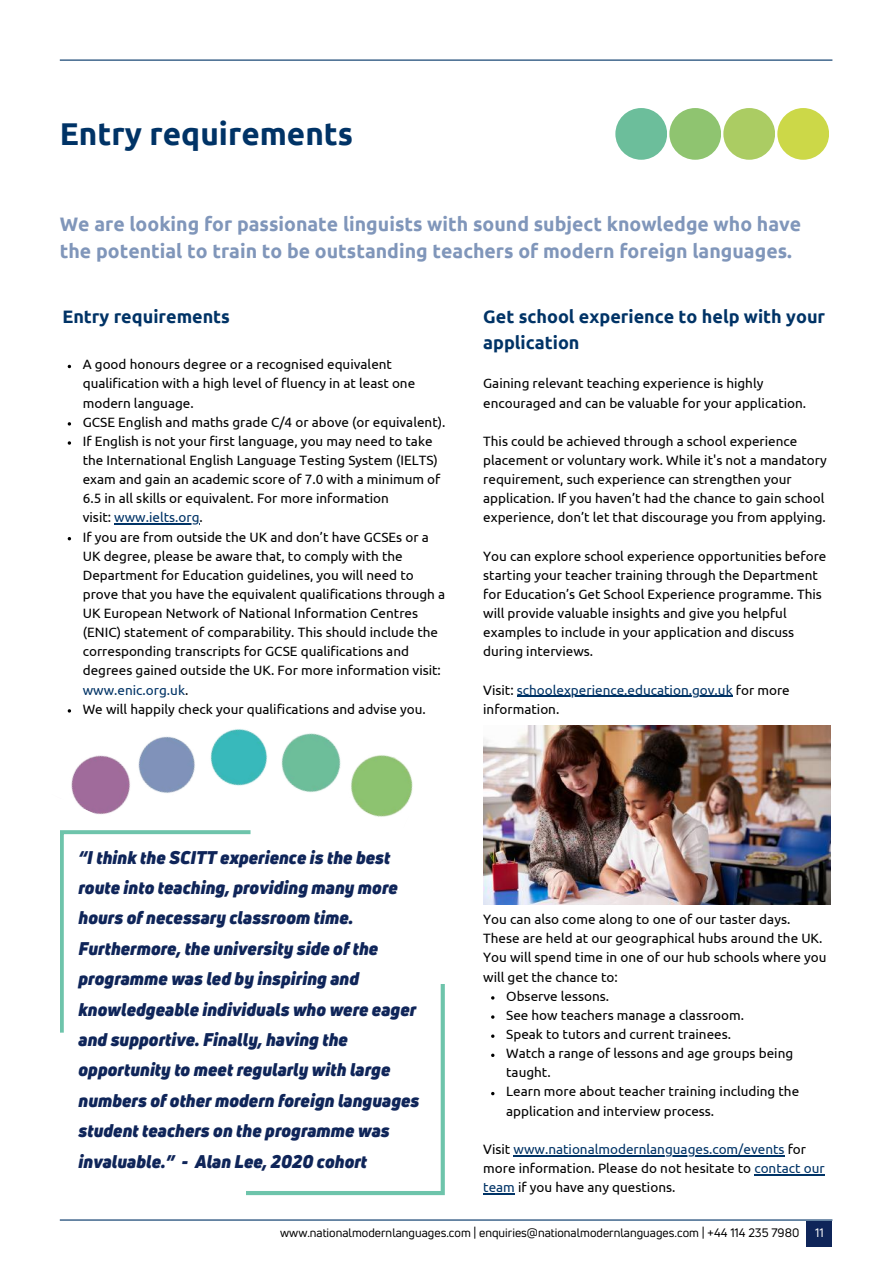
<style>
.page{position:relative;width:894px;height:1264px;background:#fff}
.page>*{position:absolute;margin:0;border:0;box-sizing:border-box;transform-origin:0 0}
.t1{font:700 31.5px "Ubuntu";color:#036}
.t2{font:700 19.5px/27px "Ubuntu";color:#8096ba}
.t3{font:italic 900 18px/30.3px "Uni Neue";color:#0f2559}
.t4{font:700 18px/25.8px "Ubuntu";color:#036}
.t5{font:13.5px/19.2px "Ubuntu";color:#000}
.t6{font:13.5px/19.2px "Ubuntu";color:#036}
.t7{font:12px "Uni Neue";color:#000}
.t8{font:12px "Uni Neue";color:#fff}
.s1{color:#036}
.s2{color:#000}
</style>
<div class="page">
<hr style="left:60px;top:60px;width:772px;height:1px;background:#036">
<hr style="left:516px;top:695px;width:216px;height:1px;background:#036">
<hr style="left:513px;top:1154px;width:271px;height:1px;background:#036">
<hr style="left:754px;top:1173px;width:70px;height:2px;background:#036">
<hr style="left:483px;top:1193px;width:31px;height:1px;background:#036">
<div style="left:615px;top:108px;width:52px;height:52px;background:#6cbe9b;border-radius:50%"></div>
<div style="left:669px;top:108px;width:52px;height:52px;background:#8fc470;border-radius:50%"></div>
<div style="left:777px;top:108px;width:51px;height:52px;background:#ccd848;border-radius:50%"></div>
<div style="left:723px;top:108px;width:51px;height:52px;background:#abcc63;border-radius:50%"></div>
<svg style="left:60px;top:932px;width:384px;height:263px"></svg>
<hr style="left:60px;top:1219px;width:772px;height:1px;background:#036">
<div style="left:806px;top:1220px;width:26px;height:26px;background:#0f2559"></div>
<img style="left:483px;top:725px;width:346px;height:179px">
<img style="left:60px;top:441px;width:353px;height:491px">
<h1 class="t1" style="left:60px;top:115px;width:295px">Entry requirements</h1>
<h2 class="t2" style="left:60px;top:210px;width:742px">We are looking for passionate linguists with sound subject knowledge who have the potential to train to be outstanding teachers of modern foreign languages.</h2>
<h3 class="t4" style="left:62px;top:304px;width:169px">Entry requirements</h3>
<h3 class="t4" style="left:483px;top:304px;width:343px">Get school experience to help with your application</h3>
<p class="t5" style="left:83px;top:355px;width:364px">A good honours degree or a recognised equivalent qualification with a high level of fluency in at least one modern language.<br>GCSE English and maths grade C/4 or above (or equivalent).<br>If English is not your first language, you may need to take the International English Language Testing System (IELTS) exam and gain an academic score of 7.0 with a minimum of 6.5 in all skills or equivalent. For more information<br>visit: <span class="s1">www.ielts.org</span>.<br>If you are from outside the UK and don’t have GCSEs or a UK degree, please be aware that, to comply with the Department for Education guidelines, you will need to prove that you have the equivalent qualifications through a UK European Network of National Information Centres (ENIC) statement of comparability. This should include the corresponding transcripts for GCSE qualifications and degrees gained outside the UK. For more information visit: <span class="s1">www.enic.org.uk</span>.<br>We will happily check your qualifications and advise you.</p>
<p class="t5" style="left:483px;top:374px;width:324px">Gaining relevant teaching experience is highly encouraged and can be valuable for your application.</p>
<p class="t5" style="left:483px;top:431px;width:345px">This could be achieved through a school experience placement or voluntary work. While it's not a mandatory requirement, such experience can strengthen your application. If you haven’t had the chance to gain school experience, don’t let that discourage you from applying.</p>
<p class="t5" style="left:483px;top:546px;width:344px">You can explore school experience opportunities before starting your teacher training through the Department for Education’s Get School Experience programme. This will provide valuable insights and give you helpful examples to include in your application and discuss during interviews.</p>
<p class="t6" style="left:483px;top:680px;width:308px"><span class="s2">Visit:</span> schoolexperience.education.gov.uk <span class="s2">for more information.</span></p>
<p class="t3" style="left:78px;top:841px;width:342px">“I think the SCITT experience is the best route into teaching, providing many more hours of necessary classroom time.<br>Furthermore, the university side of the programme was led by inspiring and knowledgeable individuals who were eager and supportive. Finally, having the opportunity to meet regularly with large numbers of other modern foreign languages student teachers on the programme was invaluable.” - Alan Lee, 2020 cohort</p>
<p class="t5" style="left:483px;top:909px;width:308px">You can also come along to one of our taster days.</p>
<p class="t5" style="left:483px;top:928px;width:340px">These are held at our geographical hubs around the UK.</p>
<p class="t5" style="left:483px;top:947px;width:345px">You will spend time in one of our hub schools where you</p>
<p class="t5" style="left:483px;top:967px;width:136px">will get the chance to:</p>
<p class="t5" style="left:506px;top:986px;width:105px">Observe lessons.</p>
<p class="t5" style="left:506px;top:1005px;width:239px">See how teachers manage a classroom.</p>
<p class="t5" style="left:506px;top:1024px;width:226px">Speak to tutors and current trainees.</p>
<p class="t5" style="left:506px;top:1043px;width:288px">Watch a range of lessons and age groups being</p>
<p class="t5" style="left:506px;top:1062px;width:46px">taught.</p>
<p class="t5" style="left:506px;top:1081px;width:294px">Learn more about teacher training including the</p>
<p class="t5" style="left:506px;top:1100px;width:209px">application and interview process.</p>
<p class="t5" style="left:483px;top:1139px;width:343px">Visit <span class="s1">www.nationalmodernlanguages.com/events</span> for more information. Please do not hesitate to <span class="s1">contact our team</span> if you have any questions.</p>
<p class="t7" style="left:280px;top:1224px;width:520px">www.nationalmodernlanguages.com | enquiries@nationalmodernlanguages.com | +44 114 235 7980</p>
<p class="t8" style="left:815px;top:1224px;width:10px">11</p>
</div>
